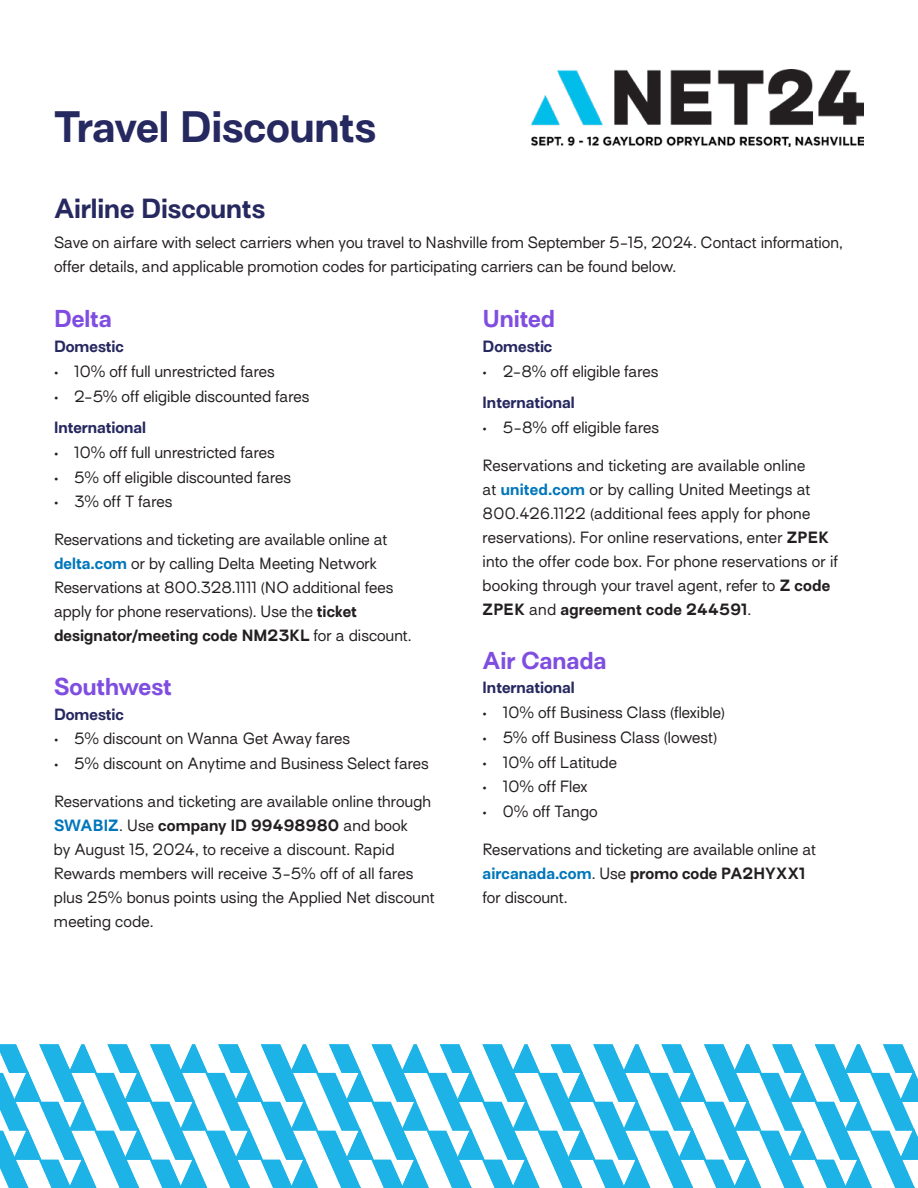
<style>
.page{position:relative;width:918px;height:1188px;background:#fff}
.page>*{position:absolute;margin:0;border:0;box-sizing:border-box;transform-origin:0 0}
.t1{font:700 40.5px "Surt";letter-spacing:-.01em;color:#262860}
.t2{font:700 25.5px "Surt";letter-spacing:-.005em;color:#262860}
.t3{font:700 22.5px "Surt";letter-spacing:-.005em;color:#7f4ee0}
.t4{font:300 15px/24px "Surt";letter-spacing:.005em;color:#231f20}
.t5{font:700 15px "Surt";color:#262860}
.s1{font-weight:700;color:#0076bb}
.s2{font-weight:700}
</style>
<div class="page">
<img style="left:531px;top:70px;width:333px;height:76px">
<svg style="left:0;top:1044px;width:918px;height:144px"></svg>
<h1 class="t1" style="left:54px;top:101px;width:324px">Travel Discounts</h1>
<h2 class="t2" style="left:54px;top:192px;width:213px">Airline Discounts</h2>
<p class="t4" style="left:54px;top:233px;width:790px">Save on airfare with select carriers when you travel to Nashville from September 5-15, 2024. Contact information, offer details, and applicable promotion codes for participating carriers can be found below.</p>
<h3 class="t3" style="left:483px;top:305px;width:74px">United</h3>
<p class="t5" style="left:483px;top:337px;width:71px">Domestic</p>
<p class="t4" style="left:483px;top:361px;width:177px">• 2-8% off eligible fares</p>
<p class="t5" style="left:483px;top:393px;width:94px">International</p>
<p class="t4" style="left:483px;top:417px;width:178px">• 5-8% off eligible fares</p>
<p class="t4" style="left:483px;top:455px;width:357px">Reservations and ticketing are available online<br>at <span class="s1">united.com</span> or by calling United Meetings at 800.426.1122 (additional fees apply for phone reservations). For online reservations, enter <span class="s2">ZPEK </span>into the offer code box. For phone reservations or if booking through your travel agent, refer to <span class="s2">Z code ZPEK</span> and <span class="s2">agreement code 244591</span>.</p>
<h3 class="t3" style="left:483px;top:646px;width:125px">Air Canada</h3>
<p class="t5" style="left:483px;top:678px;width:94px">International</p>
<p class="t4" style="left:483px;top:702px;width:244px">• 10% off Business Class (flexible)</p>
<p class="t4" style="left:483px;top:727px;width:236px">• 5% off Business Class (lowest)</p>
<p class="t4" style="left:483px;top:752px;width:136px">• 10% off Latitude</p>
<p class="t4" style="left:483px;top:777px;width:106px">• 10% off Flex</p>
<p class="t4" style="left:483px;top:801px;width:116px">• 0% off Tango</p>
<p class="t4" style="left:483px;top:839px;width:335px">Reservations and ticketing are available online at <span class="s1">aircanada.com</span>. Use <span class="s2">promo code PA2HYXX1 </span>for discount.</p>
<h3 class="t3" style="left:54px;top:305px;width:59px">Delta</h3>
<p class="t5" style="left:54px;top:337px;width:71px">Domestic</p>
<p class="t4" style="left:54px;top:361px;width:222px">• 10% off full unrestricted fares</p>
<p class="t4" style="left:54px;top:386px;width:257px">• 2-5% off eligible discounted fares</p>
<p class="t5" style="left:54px;top:418px;width:94px">International</p>
<p class="t4" style="left:54px;top:442px;width:222px">• 10% off full unrestricted fares</p>
<p class="t4" style="left:54px;top:467px;width:238px">• 5% off eligible discounted fares</p>
<p class="t4" style="left:54px;top:492px;width:120px">• 3% off T fares</p>
<p class="t4" style="left:54px;top:529px;width:359px">Reservations and ticketing are available online at <span class="s1">delta.com</span> or by calling Delta Meeting Network Reservations at 800.328.1111 (NO additional fees apply for phone reservations). Use the <span class="s2">ticket designator/meeting code NM23KL</span> for a discount.</p>
<h3 class="t3" style="left:54px;top:672px;width:119px">Southwest</h3>
<p class="t5" style="left:54px;top:705px;width:71px">Domestic</p>
<p class="t4" style="left:54px;top:729px;width:298px">• 5% discount on Wanna Get Away fares</p>
<p class="t4" style="left:54px;top:753px;width:376px">• 5% discount on Anytime and Business Select fares</p>
<p class="t4" style="left:54px;top:791px;width:382px">Reservations and ticketing are available online through <span class="s1">SWABIZ</span>. Use <span class="s2">company ID 99498980</span> and book<br>by August 15, 2024, to receive a discount. Rapid Rewards members will receive 3-5% off of all fares plus 25% bonus points using the Applied Net discount meeting code.</p>
</div>
